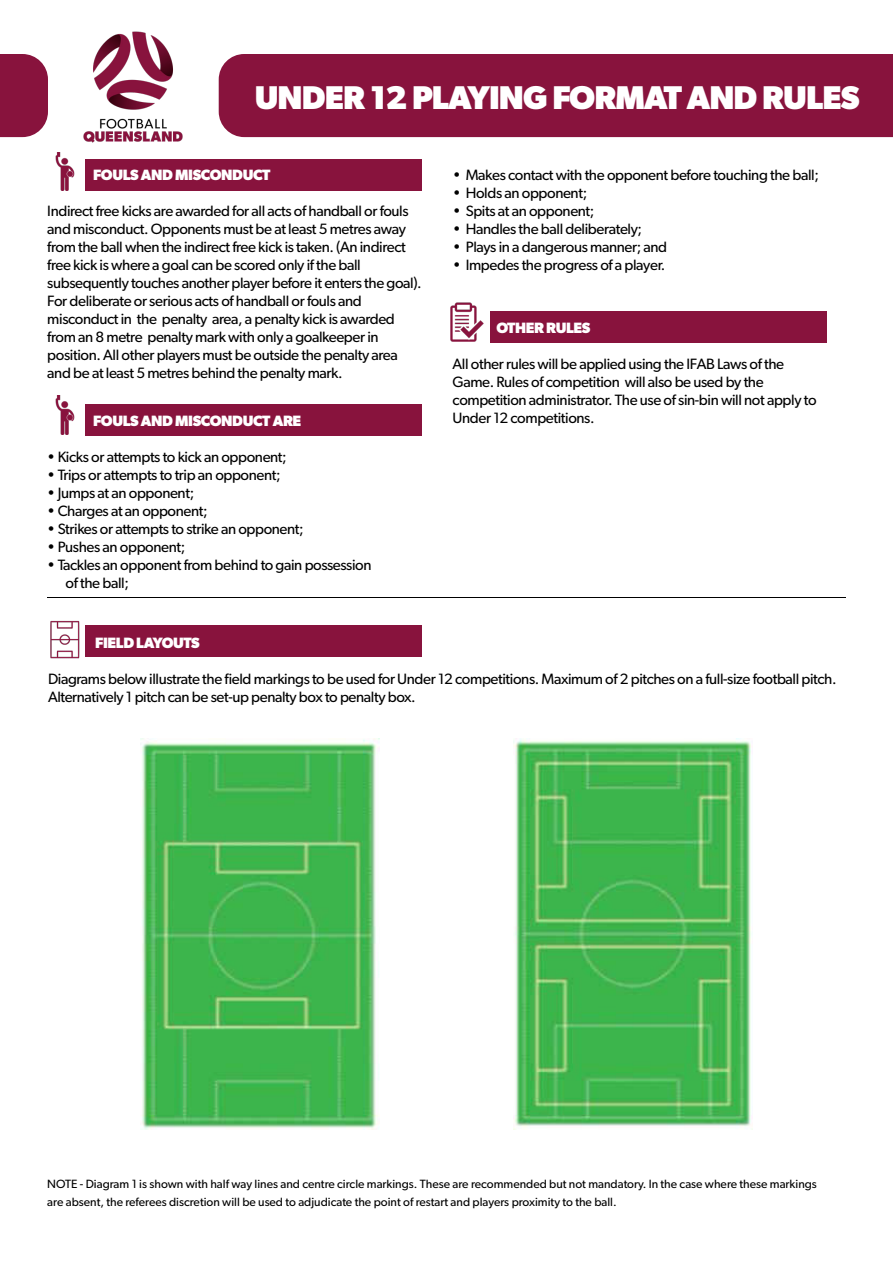
<style>
.page{position:relative;width:893px;height:1263px;background:#fff}
.page>*{position:absolute;margin:0;border:0;box-sizing:border-box;transform-origin:0 0}
.t1{font:700 33px "Gibson";letter-spacing:-.025em;color:#fff}
.t2{font:15px/18px "Gibson";letter-spacing:-.025em;color:#000}
.t3{font:700 15px "Gibson";letter-spacing:-.025em;color:#fff}
.t4{font:12px/18px "Gibson";color:#000}
</style>
<div class="page">
<img style="left:55px;top:152px;width:20px;height:39px">
<img style="left:55px;top:396px;width:20px;height:38px">
<img style="left:50px;top:620px;width:30px;height:39px">
<img style="left:450px;top:303px;width:34px;height:38px">
<div style="left:86px;top:159px;width:336px;height:32px;background:#88133d"></div>
<div style="left:86px;top:404px;width:336px;height:31px;background:#88133d"></div>
<div style="left:491px;top:311px;width:336px;height:32px;background:#88133d"></div>
<div style="left:86px;top:625px;width:336px;height:32px;background:#88133d"></div>
<div style="left:219px;top:54px;width:674px;height:83px;background:#88133d"></div>
<svg style="left:0;top:54px;width:48px;height:83px;background:#90234a"></svg>
<img style="left:74px;top:31px;width:109px;height:130px">
<hr style="left:47px;top:597px;width:799px;height:1px;background:#000">
<img style="left:140px;top:738px;width:240px;height:391px">
<img style="left:513px;top:738px;width:240px;height:391px">
<h1 class="t1" style="left:255px;top:78px;width:606px">UNDER 12 PLAYING FORMAT AND RULES</h1>
<p class="t3" style="left:93px;top:166px;width:179px">FOULS AND MISCONDUCT</p>
<p class="t2" style="left:47px;top:202px;width:376px">Indirect free kicks are awarded for all acts of handball or fouls and misconduct. Opponents must be at least 5 metres away from the ball when the indirect free kick is taken. (An indirect free kick is where a goal can be scored only if the ball subsequently touches another player before it enters the goal).<br>For deliberate or serious acts of handball or fouls and misconduct in the penalty area, a penalty kick is awarded from an 8 metre penalty mark with only a goalkeeper in position. All other players must be outside the penalty area and be at least 5 metres behind the penalty mark.</p>
<p class="t3" style="left:93px;top:412px;width:210px">FOULS AND MISCONDUCT ARE</p>
<p class="t2" style="left:47px;top:448px;width:241px">• Kicks or attempts to kick an opponent;</p>
<p class="t2" style="left:47px;top:466px;width:235px">• Trips or attempts to trip an opponent;</p>
<p class="t2" style="left:47px;top:484px;width:148px">• Jumps at an opponent;</p>
<p class="t2" style="left:47px;top:502px;width:162px">• Charges at an opponent;</p>
<p class="t2" style="left:47px;top:520px;width:258px">• Strikes or attempts to strike an opponent;</p>
<p class="t2" style="left:47px;top:538px;width:140px">• Pushes an opponent;</p>
<p class="t2" style="left:66px;top:556px;width:307px;text-indent:-18px">• Tackles an opponent from behind to gain possession of the ball;</p>
<p class="t3" style="left:95px;top:634px;width:106px">FIELD LAYOUTS</p>
<p class="t2" style="left:453px;top:166px;width:368px">• Makes contact with the opponent before touching the ball;</p>
<p class="t2" style="left:453px;top:184px;width:136px">• Holds an opponent;</p>
<p class="t2" style="left:453px;top:202px;width:143px">• Spits at an opponent;</p>
<p class="t2" style="left:453px;top:220px;width:191px">• Handles the ball deliberately;</p>
<p class="t2" style="left:453px;top:238px;width:216px">• Plays in a dangerous manner; and</p>
<p class="t2" style="left:453px;top:256px;width:214px">• Impedes the progress of a player.</p>
<p class="t3" style="left:496px;top:319px;width:96px">OTHER RULES</p>
<p class="t2" style="left:453px;top:355px;width:365px">All other rules will be applied using the IFAB Laws of the Game. Rules of competition will also be used by the competition administrator. The use of sin-bin will not apply to Under 12 competitions.</p>
<p class="t2" style="left:48px;top:670px;width:790px">Diagrams below illustrate the field markings to be used for Under 12 competitions. Maximum of 2 pitches on a full-size football pitch.<br>Alternatively 1 pitch can be set-up penalty box to penalty box.</p>
<p class="t4" style="left:47px;top:1175px;width:771px">NOTE - Diagram 1 is shown with half way lines and centre circle markings. These are recommended but not mandatory. In the case where these markings are absent, the referees discretion will be used to adjudicate the point of restart and players proximity to the ball.</p>
</div>
